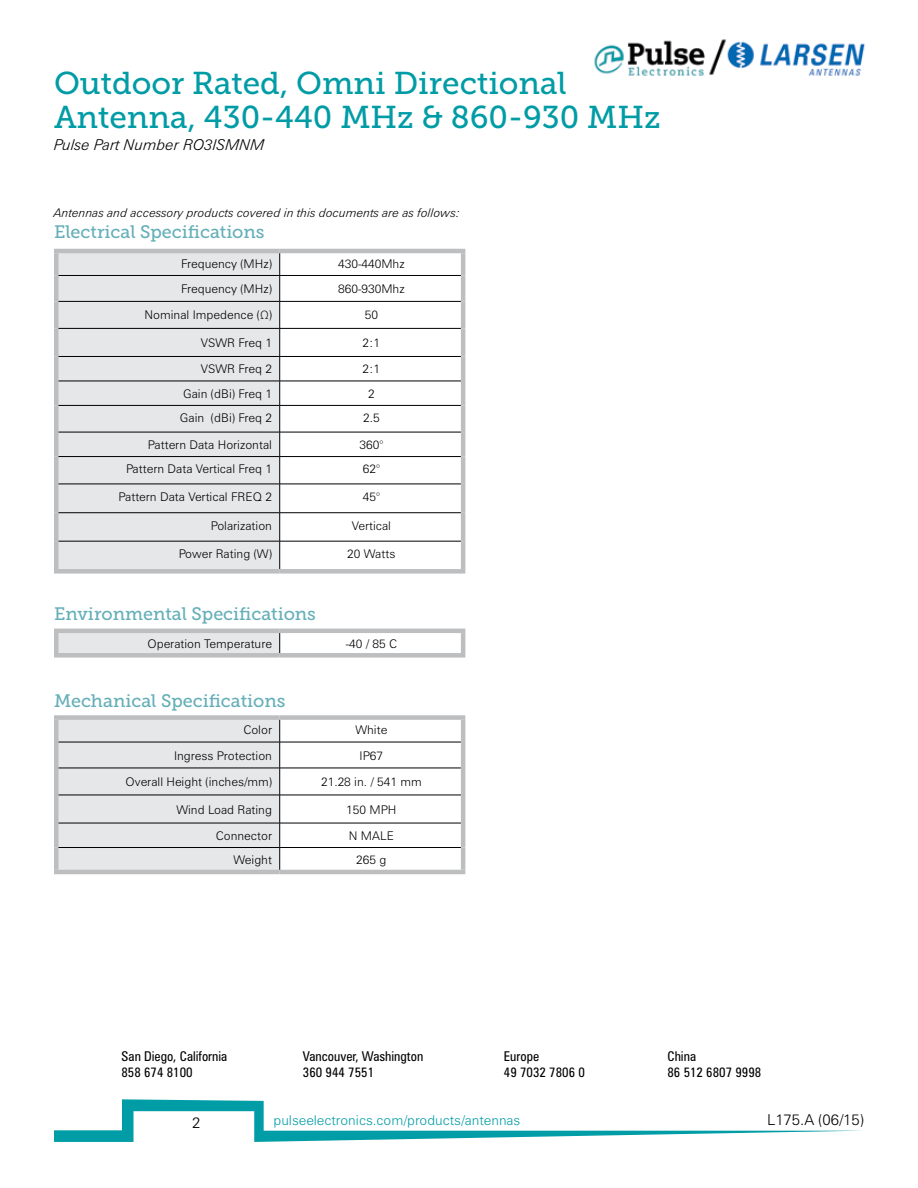
<style>
.page{position:relative;width:918px;height:1188px;background:#fff}
.page>*{position:absolute;margin:0;border:0;box-sizing:border-box;transform-origin:0 0}
.t1{font:31.5px/34.5px "Museo Slab 500";color:#009ca6}
.t2{font:18px "Museo Slab 500";color:#65afb8}
.t3{font:italic 300 15px "Zurich BT";color:#000}
.t4{font:300 15px "Zurich BT";color:#000}
.t5{font:condensed 13.5px "Zurich BT";color:#000}
.t6{font:300 13.5px "Zurich BT";color:#009ca6}
.t7{font:300 12px "Zurich BT";color:#000}
.t8{font:italic 300 12px "Zurich BT";color:#000}
.s1{font-family:"Helvetica"}
</style>
<div class="page">
<svg style="left:54px;top:1099px;width:808px;height:43px"></svg>
<img style="left:594px;top:39px;width:271px;height:37px">
<div style="left:58px;top:253px;width:221px;height:316px;background:#e6e7e8"></div>
<svg style="left:280px;top:276px;width:181px;height:293px"></svg>
<hr style="left:54px;top:249px;width:226px;height:4px;background:#bcbec0">
<hr style="left:280px;top:249px;width:185px;height:4px;background:#bcbec0">
<hr style="left:54px;top:253px;width:4px;height:22px;background:#bcbec0">
<hr style="left:461px;top:253px;width:4px;height:22px;background:#bcbec0">
<hr style="left:54px;top:275px;width:4px;height:26px;background:#bcbec0">
<hr style="left:461px;top:275px;width:4px;height:26px;background:#bcbec0">
<hr style="left:54px;top:301px;width:4px;height:27px;background:#bcbec0">
<hr style="left:461px;top:301px;width:4px;height:27px;background:#bcbec0">
<hr style="left:54px;top:328px;width:4px;height:28px;background:#bcbec0">
<hr style="left:461px;top:328px;width:4px;height:28px;background:#bcbec0">
<hr style="left:54px;top:356px;width:4px;height:25px;background:#bcbec0">
<hr style="left:461px;top:356px;width:4px;height:25px;background:#bcbec0">
<hr style="left:54px;top:381px;width:4px;height:24px;background:#bcbec0">
<hr style="left:461px;top:381px;width:4px;height:24px;background:#bcbec0">
<hr style="left:54px;top:405px;width:4px;height:27px;background:#bcbec0">
<hr style="left:461px;top:405px;width:4px;height:27px;background:#bcbec0">
<hr style="left:54px;top:432px;width:4px;height:25px;background:#bcbec0">
<hr style="left:461px;top:432px;width:4px;height:25px;background:#bcbec0">
<hr style="left:54px;top:457px;width:4px;height:27px;background:#bcbec0">
<hr style="left:461px;top:457px;width:4px;height:27px;background:#bcbec0">
<hr style="left:54px;top:484px;width:4px;height:29px;background:#bcbec0">
<hr style="left:461px;top:484px;width:4px;height:29px;background:#bcbec0">
<hr style="left:54px;top:513px;width:4px;height:28px;background:#bcbec0">
<hr style="left:461px;top:513px;width:4px;height:28px;background:#bcbec0">
<hr style="left:54px;top:541px;width:4px;height:28px;background:#bcbec0">
<hr style="left:461px;top:541px;width:4px;height:28px;background:#bcbec0">
<div style="left:54px;top:569px;width:226px;height:5px;background:#bcbec0"></div>
<div style="left:280px;top:569px;width:185px;height:5px;background:#bcbec0"></div>
<hr style="left:58px;top:275px;width:222px;height:1px;background:#000">
<hr style="left:280px;top:275px;width:181px;height:1px;background:#000">
<hr style="left:58px;top:301px;width:222px;height:1px;background:#000">
<hr style="left:280px;top:301px;width:181px;height:1px;background:#000">
<hr style="left:58px;top:328px;width:222px;height:1px;background:#000">
<hr style="left:280px;top:328px;width:181px;height:1px;background:#000">
<hr style="left:58px;top:356px;width:222px;height:1px;background:#000">
<hr style="left:280px;top:356px;width:181px;height:1px;background:#000">
<hr style="left:58px;top:381px;width:222px;height:1px;background:#000">
<hr style="left:280px;top:381px;width:181px;height:1px;background:#000">
<hr style="left:58px;top:405px;width:222px;height:1px;background:#000">
<hr style="left:280px;top:405px;width:181px;height:1px;background:#000">
<hr style="left:58px;top:432px;width:222px;height:1px;background:#000">
<hr style="left:280px;top:432px;width:181px;height:1px;background:#000">
<hr style="left:58px;top:456px;width:222px;height:1px;background:#000">
<hr style="left:280px;top:456px;width:181px;height:1px;background:#000">
<hr style="left:58px;top:484px;width:222px;height:1px;background:#000">
<hr style="left:280px;top:484px;width:181px;height:1px;background:#000">
<hr style="left:58px;top:512px;width:222px;height:1px;background:#000">
<hr style="left:280px;top:512px;width:181px;height:1px;background:#000">
<hr style="left:58px;top:541px;width:222px;height:1px;background:#000">
<hr style="left:280px;top:541px;width:181px;height:1px;background:#000">
<svg style="left:279px;top:253px;width:1px;height:316px"></svg>
<div style="left:54px;top:715px;width:226px;height:5px;background:#bcbec0"></div>
<div style="left:280px;top:715px;width:185px;height:5px;background:#bcbec0"></div>
<hr style="left:54px;top:870px;width:226px;height:4px;background:#bcbec0">
<hr style="left:280px;top:870px;width:185px;height:4px;background:#bcbec0">
<hr style="left:54px;top:720px;width:4px;height:22px;background:#bcbec0">
<hr style="left:461px;top:720px;width:4px;height:22px;background:#bcbec0">
<hr style="left:54px;top:742px;width:4px;height:26px;background:#bcbec0">
<hr style="left:461px;top:742px;width:4px;height:26px;background:#bcbec0">
<hr style="left:54px;top:768px;width:4px;height:27px;background:#bcbec0">
<hr style="left:461px;top:768px;width:4px;height:27px;background:#bcbec0">
<hr style="left:54px;top:795px;width:4px;height:28px;background:#bcbec0">
<hr style="left:461px;top:795px;width:4px;height:28px;background:#bcbec0">
<hr style="left:54px;top:823px;width:4px;height:25px;background:#bcbec0">
<hr style="left:461px;top:823px;width:4px;height:25px;background:#bcbec0">
<hr style="left:54px;top:848px;width:4px;height:22px;background:#bcbec0">
<hr style="left:461px;top:848px;width:4px;height:22px;background:#bcbec0">
<svg style="left:56px;top:719px;width:407px;height:151px"></svg>
<div style="left:56px;top:631px;width:224px;height:24px;background:#e6e7e8"></div>
<hr style="left:54px;top:629px;width:226px;height:4px;background:#bcbec0">
<hr style="left:280px;top:629px;width:185px;height:4px;background:#bcbec0">
<div style="left:54px;top:653px;width:226px;height:5px;background:#bcbec0"></div>
<div style="left:280px;top:653px;width:185px;height:5px;background:#bcbec0"></div>
<hr style="left:54px;top:633px;width:4px;height:20px;background:#bcbec0">
<hr style="left:461px;top:633px;width:4px;height:20px;background:#bcbec0">
<svg style="left:279px;top:633px;width:1px;height:20px"></svg>
<h1 class="t1" style="left:54px;top:66px;width:608px">Outdoor Rated, Omni Directional<br>Antenna, 430-440 MHz &amp; 860-930 MHz</h1>
<p class="t3" style="left:54px;top:135px;width:212px">Pulse Part Number RO3ISMNM</p>
<p class="t8" style="left:54px;top:205px;width:408px">Antennas and accessory products covered in this documents are as follows:</p>
<h2 class="t2" style="left:54px;top:222px;width:212px">Electrical Specifications</h2>
<p class="t7" style="left:181px;top:256px;width:92px">Frequency (MHz)</p>
<p class="t7" style="left:338px;top:256px;width:68px">430-440Mhz</p>
<p class="t7" style="left:181px;top:281px;width:92px">Frequency (MHz)</p>
<p class="t7" style="left:338px;top:281px;width:68px">860-930Mhz</p>
<p class="t7" style="left:145px;top:308px;width:129px">Nominal Impedence (<span class="s1">Ω</span>)</p>
<p class="t7" style="left:365px;top:308px;width:15px">50</p>
<p class="t7" style="left:201px;top:335px;width:73px">VSWR Freq 1</p>
<p class="t7" style="left:363px;top:335px;width:19px">2:1</p>
<p class="t7" style="left:201px;top:362px;width:73px">VSWR Freq 2</p>
<p class="t7" style="left:363px;top:362px;width:19px">2:1</p>
<p class="t7" style="left:183px;top:386px;width:90px">Gain (dBi) Freq 1</p>
<p class="t7" style="left:368px;top:386px;width:8px">2</p>
<p class="t7" style="left:180px;top:411px;width:94px">Gain (dBi) Freq 2</p>
<p class="t7" style="left:363px;top:411px;width:18px">2.5</p>
<p class="t7" style="left:148px;top:437px;width:126px">Pattern Data Horizontal</p>
<p class="t7" style="left:359px;top:437px;width:25px">360°</p>
<p class="t7" style="left:126px;top:462px;width:148px">Pattern Data Vertical Freq 1</p>
<p class="t7" style="left:363px;top:462px;width:19px">62°</p>
<p class="t7" style="left:119px;top:489px;width:155px">Pattern Data Vertical FREQ 2</p>
<p class="t7" style="left:363px;top:489px;width:19px">45°</p>
<p class="t7" style="left:211px;top:518px;width:63px">Polarization</p>
<p class="t7" style="left:352px;top:518px;width:41px">Vertical</p>
<p class="t7" style="left:179px;top:546px;width:95px">Power Rating (W)</p>
<p class="t7" style="left:347px;top:546px;width:50px">20 Watts</p>
<h2 class="t2" style="left:54px;top:603px;width:263px">Environmental Specifications</h2>
<p class="t7" style="left:147px;top:636px;width:126px">Operation Temperature</p>
<p class="t7" style="left:346px;top:636px;width:53px">-40 / 85 C</p>
<h2 class="t2" style="left:54px;top:690px;width:233px">Mechanical Specifications</h2>
<p class="t7" style="left:243px;top:723px;width:30px">Color</p>
<p class="t7" style="left:355px;top:723px;width:33px">White</p>
<p class="t7" style="left:174px;top:748px;width:100px">Ingress Protection</p>
<p class="t7" style="left:360px;top:748px;width:25px">IP67</p>
<p class="t7" style="left:126px;top:774px;width:148px">Overall Height (inches/mm)</p>
<p class="t7" style="left:321px;top:774px;width:102px">21.28 in. / 541 mm</p>
<p class="t7" style="left:176px;top:802px;width:97px">Wind Load Rating</p>
<p class="t7" style="left:346px;top:802px;width:52px">150 MPH</p>
<p class="t7" style="left:216px;top:828px;width:58px">Connector</p>
<p class="t7" style="left:349px;top:828px;width:47px">N MALE</p>
<p class="t7" style="left:234px;top:853px;width:40px">Weight</p>
<p class="t7" style="left:356px;top:853px;width:32px">265 g</p>
<p class="t5" style="left:122px;top:1048px;width:107px">San Diego, California</p>
<p class="t5" style="left:303px;top:1048px;width:122px">Vancouver, Washington</p>
<p class="t5" style="left:504px;top:1048px;width:37px">Europe</p>
<p class="t5" style="left:667px;top:1048px;width:30px">China</p>
<p class="t5" style="left:122px;top:1064px;width:73px">858 674 8100</p>
<p class="t5" style="left:303px;top:1064px;width:73px">360 944 7551</p>
<p class="t5" style="left:504px;top:1064px;width:82px">49 7032 7806 0</p>
<p class="t5" style="left:667px;top:1064px;width:95px">86 512 6807 9998</p>
<p class="t4" style="left:192px;top:1113px;width:10px">2</p>
<p class="t6" style="left:274px;top:1112px;width:248px">pulseelectronics.com/products/antennas</p>
<p class="t4" style="left:767px;top:1110px;width:98px">L175.A (06/15)</p>
</div>
